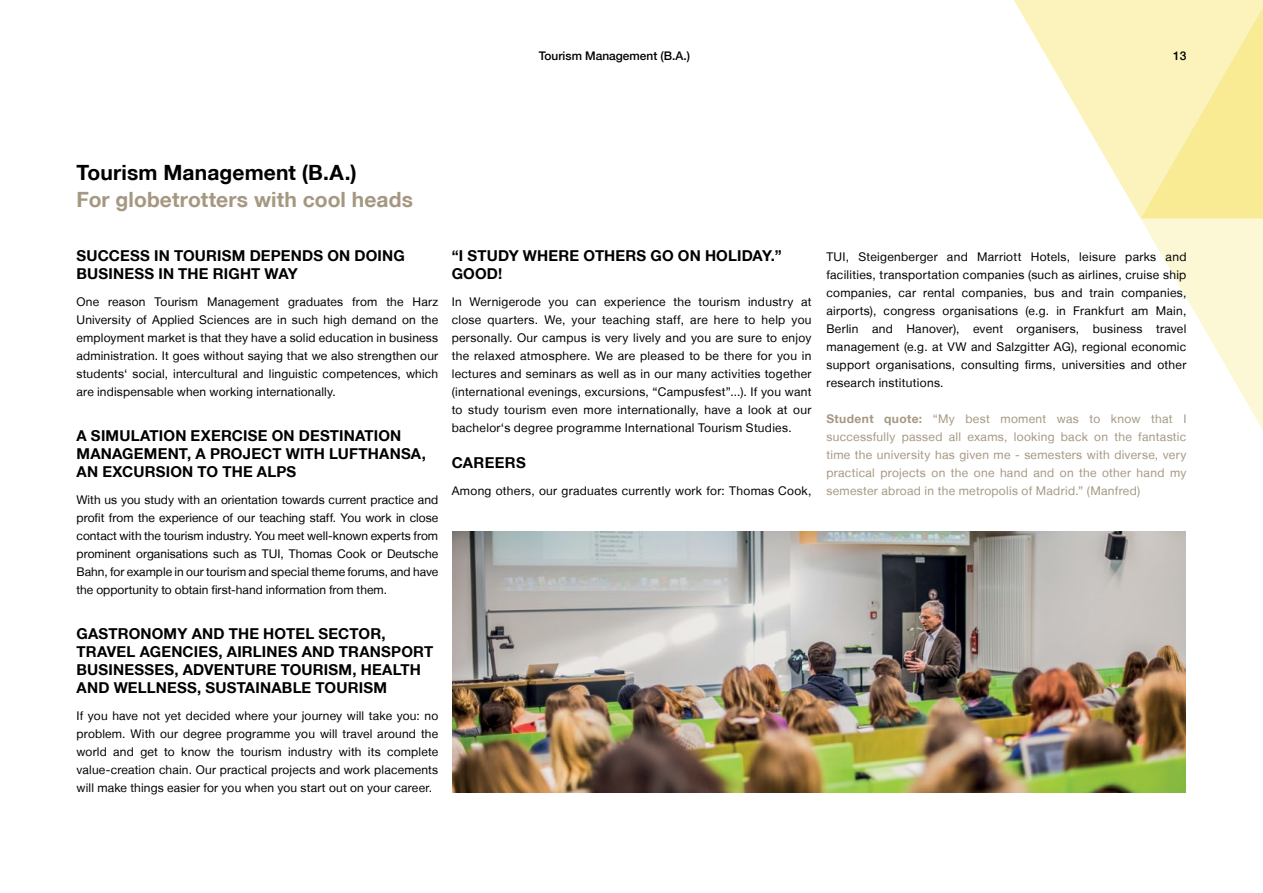
<style>
.page{position:relative;width:1263px;height:893px;background:#fff}
.page>*{position:absolute;margin:0;border:0;box-sizing:border-box;transform-origin:0 0}
.t1{font:700 21px "Helvetica Neue LT";letter-spacing:.005em;color:#a59882}
.t2{font:700 21px "Helvetica Neue LT";letter-spacing:.005em;color:#000}
.t3{font:700 15px/18px "Helvetica Neue LT";letter-spacing:.015em;color:#000}
.t4{font:12px/18px "Helvetica Neue LT";letter-spacing:.02em;color:#000;text-align:justify}
.t5{font:12px/18px "Helvetica Neue LT";letter-spacing:.025em;color:#a59882;text-align:justify}
.t6{font:500 12px "Helvetica Neue LT";color:#000}
.t7{font:500 11.85px "Helvetica Neue LT";color:#000}
.s1{font-weight:700}
</style>
<div class="page">
<svg style="left:1141px;top:219px;width:122px;height:211px"></svg>
<svg style="left:1014px;top:0;width:249px;height:219px;fill:#fbf2bc"></svg>
<img style="left:453px;top:531px;width:733px;height:261px">
<p class="t7" style="left:539px;top:48px;width:153px">Tourism Management (B.A.)</p>
<p class="t6" style="left:1173px;top:48px;width:15px">13</p>
<h1 class="t2" style="left:77px;top:160px;width:282px">Tourism Management (B.A.)</h1>
<h1 class="t1" style="left:77px;top:187px;width:338px">For globetrotters with cool heads</h1>
<p class="t3" style="left:77px;top:246px;width:330px">SUCCESS IN TOURISM DEPENDS ON DOING<br>BUSINESS IN THE RIGHT WAY</p>
<p class="t4" style="left:77px;top:293px;width:363px">One reason Tourism Management graduates from the Harz University of Applied Sciences are in such high demand on the employment market is that they have a solid education in business administration. It goes without saying that we also strengthen our students‘ social, intercultural and linguistic competences, which are indispensable when working internationally.</p>
<p class="t3" style="left:77px;top:426px;width:351px">A SIMULATION EXERCISE ON DESTINATION<br>MANAGEMENT, A PROJECT WITH LUFTHANSA,<br>AN EXCURSION TO THE ALPS</p>
<p class="t4" style="left:77px;top:491px;width:363px">With us you study with an orientation towards current practice and profit from the experience of our teaching staff. You work in close contact with the tourism industry. You meet well-known experts from prominent organisations such as TUI, Thomas Cook or Deutsche Bahn, for example in our tourism and special theme forums, and have the opportunity to obtain first-hand information from them.</p>
<p class="t3" style="left:77px;top:624px;width:358px">GASTRONOMY AND THE HOTEL SECTOR, TRAVEL AGENCIES, AIRLINES AND TRANSPORT BUSINESSES, ADVENTURE TOURISM, HEALTH AND WELLNESS, SUSTAINABLE TOURISM</p>
<p class="t4" style="left:77px;top:707px;width:363px">If you have not yet decided where your journey will take you: no problem. With our degree programme you will travel around the world and get to know the tourism industry with its complete value-creation chain. Our practical projects and work placements will make things easier for you when you start out on your career.</p>
<p class="t3" style="left:452px;top:246px;width:331px">“I STUDY WHERE OTHERS GO ON HOLIDAY.”<br>GOOD!</p>
<p class="t4" style="left:452px;top:293px;width:361px">In Wernigerode you can experience the tourism industry at close quarters. We, your teaching staff, are here to help you personally. Our campus is very lively and you are sure to enjoy the relaxed atmosphere. We are pleased to be there for you in lectures and seminars as well as in our many activities together (international evenings, excursions, “Campusfest”...). If you want to study tourism even more internationally, have a look at our bachelor‘s degree programme International Tourism Studies.</p>
<p class="t3" style="left:452px;top:453px;width:76px">CAREERS</p>
<p class="t4" style="left:452px;top:482px;width:361px">Among others, our graduates currently work for: Thomas Cook,</p>
<p class="t4" style="left:826px;top:248px;width:362px">TUI, Steigenberger and Marriott Hotels, leisure parks and facilities, transportation companies (such as airlines, cruise ship companies, car rental companies, bus and train companies, airports), congress organisations (e.g. in Frankfurt am Main, Berlin and Hanover), event organisers, business travel management (e.g. at VW and Salzgitter AG), regional economic support organisations, consulting firms, universities and other research institutions.</p>
<p class="t5" style="left:826px;top:410px;width:362px"><span class="s1">Student quote:</span> “My best moment was to know that I successfully passed all exams, looking back on the fantastic time the university has given me - semesters with diverse, very practical projects on the one hand and on the other hand my semester abroad in the metropolis of Madrid.” (Manfred)</p>
</div>
